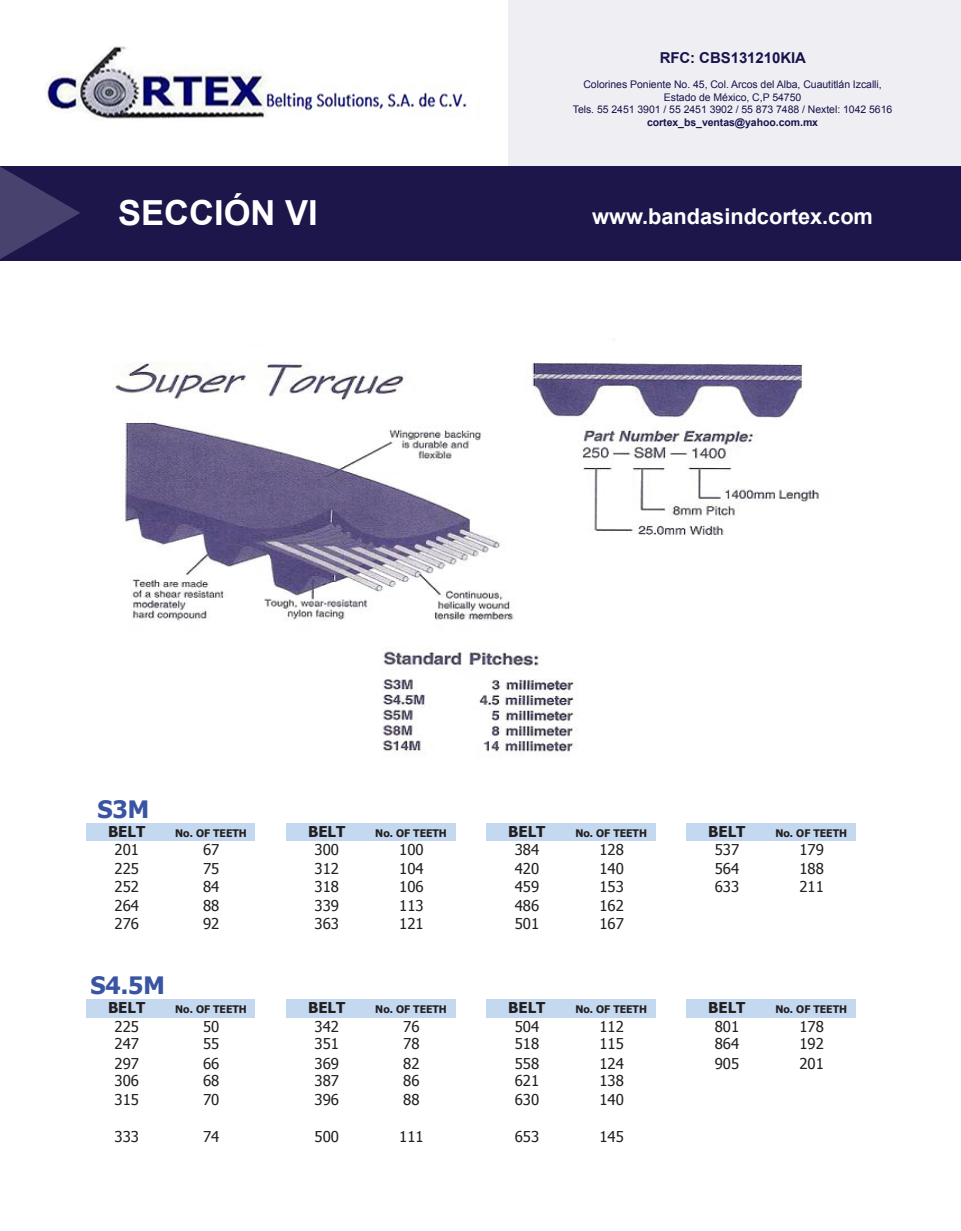
<style>
.page{position:relative;width:961px;height:1231px;background:#fff}
.page>*{position:absolute;margin:0;border:0;box-sizing:border-box;transform-origin:0 0}
.t1{font:700 34.5px "Arial";color:#fff}
.t2{font:700 24px "Tahoma";color:#3a54a4}
.t3{font:700 21.75px "Arial";color:#fff}
.t4{font:15px "Tahoma";color:#231f20}
.t5{font:700 15px "Tahoma";color:#231f20}
.t6{font:700 15px "Arial";letter-spacing:-.005em;color:#17144d}
.t7{font:10.5px/12.6px "Arial";letter-spacing:-.005em;color:#17144d;text-align:center}
.t8{font:700 10.5px "Tahoma";color:#231f20}
.t9{font:700 10.5px "Arial";letter-spacing:-.005em;color:#17144d}
</style>
<div class="page">
<div style="left:0;top:167px;width:960px;height:94px;background:#1c164b"></div>
<svg style="left:0;top:166px;width:80px;height:93px"></svg>
<img style="left:46px;top:46px;width:421px;height:74px">
<svg style="left:508px;top:0;width:453px;height:189px;fill:#efeff3"></svg>
<img style="left:113px;top:339px;width:708px;height:418px">
<div style="left:286px;top:823px;width:169px;height:18px;background:#c4d9f0"></div>
<div style="left:486px;top:823px;width:169px;height:18px;background:#c4d9f0"></div>
<div style="left:686px;top:823px;width:169px;height:18px;background:#c4d9f0"></div>
<div style="left:86px;top:999px;width:169px;height:18px;background:#c4d9f0"></div>
<div style="left:286px;top:999px;width:169px;height:18px;background:#c4d9f0"></div>
<div style="left:486px;top:999px;width:169px;height:18px;background:#c4d9f0"></div>
<div style="left:686px;top:999px;width:169px;height:18px;background:#c4d9f0"></div>
<div style="left:86px;top:823px;width:169px;height:18px;background:#c4d9f0"></div>
<div style="left:6px;top:317px;width:242px;height:39px;background:#fff"></div>
<h1 class="t1" style="left:118px;top:190px;width:201px">SECCIÓN VI</h1>
<p class="t6" style="left:659px;top:48px;width:148px">RFC: CBS131210KIA</p>
<p class="t7" style="left:573px;top:78px;width:321px">Colorines Poniente No. 45, Col. Arcos del Alba, Cuautitlán Izcalli,<br>Estado de México, C,P 54750<br>Tels. 55 2451 3901 / 55 2451 3902 / 55 873 7488 / Nextel: 1042 5616</p>
<p class="t9" style="left:647px;top:115px;width:172px">cortex_bs_ventas@yahoo.com.mx</p>
<h3 class="t3" style="left:592px;top:202px;width:282px">www.bandasindcortex.com</h3>
<h2 class="t2" style="left:97px;top:792px;width:53px">S3M</h2>
<p class="t5" style="left:108px;top:820px;width:39px">BELT</p>
<p class="t8" style="left:175px;top:825px;width:73px">No. OF TEETH</p>
<p class="t5" style="left:308px;top:820px;width:39px">BELT</p>
<p class="t8" style="left:375px;top:825px;width:73px">No. OF TEETH</p>
<p class="t5" style="left:508px;top:820px;width:39px">BELT</p>
<p class="t8" style="left:575px;top:825px;width:73px">No. OF TEETH</p>
<p class="t5" style="left:708px;top:820px;width:39px">BELT</p>
<p class="t8" style="left:775px;top:825px;width:73px">No. OF TEETH</p>
<p class="t4" style="left:115px;top:839px;width:26px">201</p>
<p class="t4" style="left:203px;top:839px;width:18px">67</p>
<p class="t4" style="left:314px;top:839px;width:26px">300</p>
<p class="t4" style="left:399px;top:839px;width:26px">100</p>
<p class="t4" style="left:514px;top:839px;width:26px">384</p>
<p class="t4" style="left:599px;top:839px;width:26px">128</p>
<p class="t4" style="left:714px;top:839px;width:26px">537</p>
<p class="t4" style="left:799px;top:839px;width:26px">179</p>
<p class="t4" style="left:115px;top:858px;width:26px">225</p>
<p class="t4" style="left:203px;top:858px;width:18px">75</p>
<p class="t4" style="left:314px;top:858px;width:26px">312</p>
<p class="t4" style="left:399px;top:858px;width:26px">104</p>
<p class="t4" style="left:514px;top:858px;width:26px">420</p>
<p class="t4" style="left:599px;top:858px;width:26px">140</p>
<p class="t4" style="left:714px;top:858px;width:26px">564</p>
<p class="t4" style="left:799px;top:858px;width:26px">188</p>
<p class="t4" style="left:115px;top:876px;width:26px">252</p>
<p class="t4" style="left:203px;top:876px;width:18px">84</p>
<p class="t4" style="left:314px;top:876px;width:26px">318</p>
<p class="t4" style="left:399px;top:876px;width:26px">106</p>
<p class="t4" style="left:514px;top:876px;width:26px">459</p>
<p class="t4" style="left:599px;top:876px;width:26px">153</p>
<p class="t4" style="left:714px;top:876px;width:26px">633</p>
<p class="t4" style="left:799px;top:876px;width:26px">211</p>
<p class="t4" style="left:115px;top:895px;width:26px">264</p>
<p class="t4" style="left:203px;top:895px;width:18px">88</p>
<p class="t4" style="left:314px;top:895px;width:26px">339</p>
<p class="t4" style="left:399px;top:895px;width:26px">113</p>
<p class="t4" style="left:514px;top:895px;width:26px">486</p>
<p class="t4" style="left:599px;top:895px;width:26px">162</p>
<p class="t4" style="left:115px;top:914px;width:26px">276</p>
<p class="t4" style="left:203px;top:914px;width:18px">92</p>
<p class="t4" style="left:314px;top:914px;width:26px">363</p>
<p class="t4" style="left:399px;top:914px;width:26px">121</p>
<p class="t4" style="left:514px;top:914px;width:26px">501</p>
<p class="t4" style="left:599px;top:914px;width:26px">167</p>
<h2 class="t2" style="left:90px;top:968px;width:76px">S4.5M</h2>
<p class="t5" style="left:108px;top:997px;width:39px">BELT</p>
<p class="t8" style="left:175px;top:1002px;width:73px">No. OF TEETH</p>
<p class="t5" style="left:308px;top:997px;width:39px">BELT</p>
<p class="t8" style="left:375px;top:1002px;width:73px">No. OF TEETH</p>
<p class="t5" style="left:508px;top:997px;width:39px">BELT</p>
<p class="t8" style="left:575px;top:1002px;width:73px">No. OF TEETH</p>
<p class="t5" style="left:708px;top:997px;width:39px">BELT</p>
<p class="t8" style="left:775px;top:1002px;width:73px">No. OF TEETH</p>
<p class="t4" style="left:115px;top:1016px;width:26px">225</p>
<p class="t4" style="left:203px;top:1016px;width:18px">50</p>
<p class="t4" style="left:314px;top:1016px;width:26px">342</p>
<p class="t4" style="left:403px;top:1016px;width:18px">76</p>
<p class="t4" style="left:514px;top:1016px;width:26px">504</p>
<p class="t4" style="left:599px;top:1016px;width:26px">112</p>
<p class="t4" style="left:714px;top:1016px;width:26px">801</p>
<p class="t4" style="left:799px;top:1016px;width:26px">178</p>
<p class="t4" style="left:115px;top:1033px;width:26px">247</p>
<p class="t4" style="left:203px;top:1033px;width:18px">55</p>
<p class="t4" style="left:314px;top:1033px;width:26px">351</p>
<p class="t4" style="left:403px;top:1033px;width:18px">78</p>
<p class="t4" style="left:514px;top:1033px;width:26px">518</p>
<p class="t4" style="left:599px;top:1033px;width:26px">115</p>
<p class="t4" style="left:714px;top:1033px;width:26px">864</p>
<p class="t4" style="left:799px;top:1033px;width:26px">192</p>
<p class="t4" style="left:115px;top:1053px;width:26px">297</p>
<p class="t4" style="left:203px;top:1053px;width:18px">66</p>
<p class="t4" style="left:314px;top:1053px;width:26px">369</p>
<p class="t4" style="left:403px;top:1053px;width:18px">82</p>
<p class="t4" style="left:514px;top:1053px;width:26px">558</p>
<p class="t4" style="left:599px;top:1053px;width:26px">124</p>
<p class="t4" style="left:714px;top:1053px;width:26px">905</p>
<p class="t4" style="left:799px;top:1053px;width:26px">201</p>
<p class="t4" style="left:115px;top:1071px;width:26px">306</p>
<p class="t4" style="left:203px;top:1071px;width:18px">68</p>
<p class="t4" style="left:314px;top:1071px;width:26px">387</p>
<p class="t4" style="left:403px;top:1071px;width:18px">86</p>
<p class="t4" style="left:514px;top:1071px;width:26px">621</p>
<p class="t4" style="left:599px;top:1071px;width:26px">138</p>
<p class="t4" style="left:115px;top:1089px;width:26px">315</p>
<p class="t4" style="left:203px;top:1089px;width:18px">70</p>
<p class="t4" style="left:314px;top:1089px;width:26px">396</p>
<p class="t4" style="left:403px;top:1089px;width:18px">88</p>
<p class="t4" style="left:514px;top:1089px;width:26px">630</p>
<p class="t4" style="left:599px;top:1089px;width:26px">140</p>
<p class="t4" style="left:115px;top:1126px;width:26px">333</p>
<p class="t4" style="left:203px;top:1126px;width:18px">74</p>
<p class="t4" style="left:314px;top:1126px;width:26px">500</p>
<p class="t4" style="left:399px;top:1126px;width:26px">111</p>
<p class="t4" style="left:514px;top:1126px;width:26px">653</p>
<p class="t4" style="left:599px;top:1126px;width:26px">145</p>
</div>
